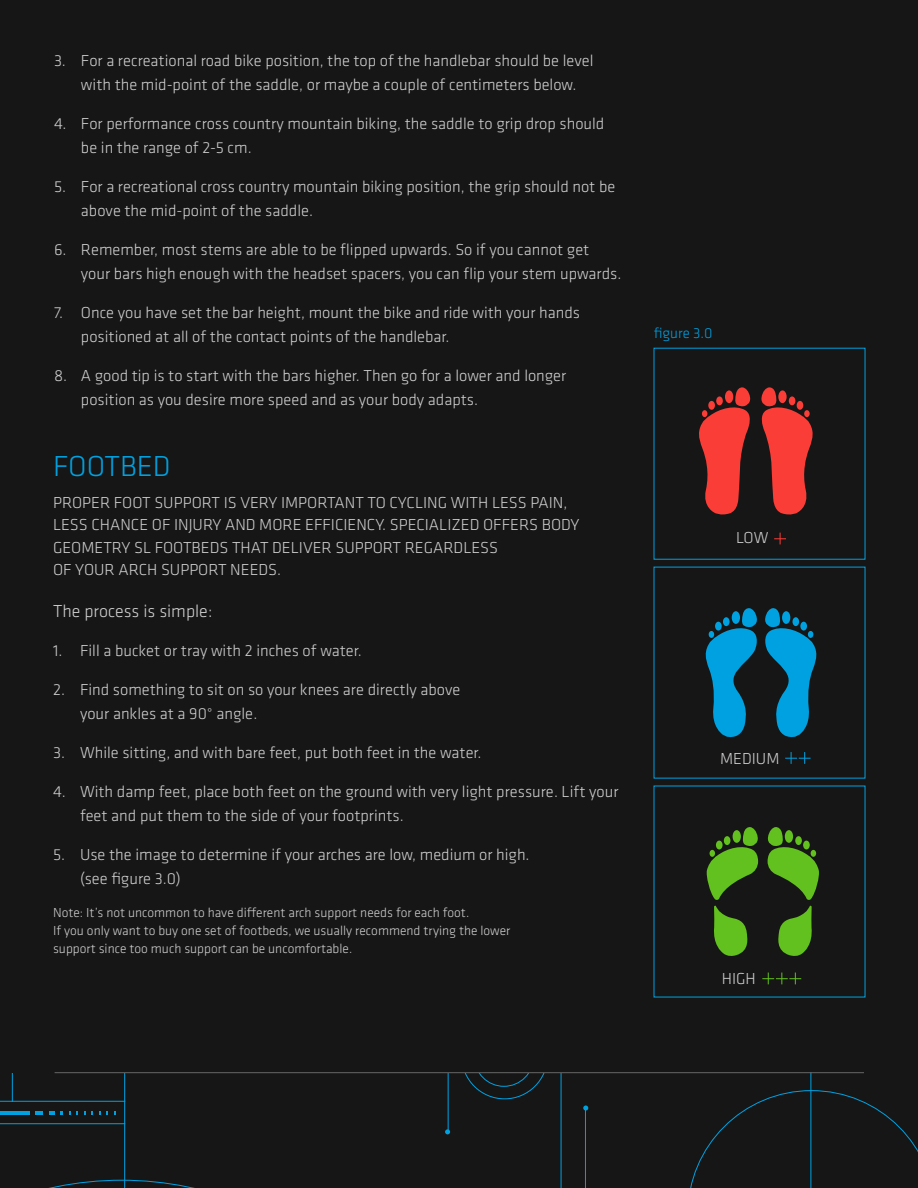
<style>
.page{position:relative;width:918px;height:1188px;background:#161616}
.page>*{position:absolute;margin:0;border:0;box-sizing:border-box;transform-origin:0 0}
.t1{font:300 30px "Klavika";color:#00a1e0}
.t2{font:300 18px "Klavika";color:#cfcfcf}
.t3{font:300 16.5px/24px "Klavika";color:#cfcfcf}
.t4{font:300 15px "Klavika";color:#00a1e1}
.t5{font:300 13.5px/18px "Klavika";color:#cfcfcf}
</style>
<div class="page">
<svg style="left:0;top:1073px;width:632px;height:115px"></svg>
<hr style="left:0;top:1111px;width:29px;height:4px;background:#00a1e1">
<svg style="left:36px;top:1111px;width:7px;height:4px"></svg>
<svg style="left:49px;top:1111px;width:5px;height:4px"></svg>
<svg style="left:11px;top:1073px;width:524px;height:30px"></svg>
<svg style="left:583px;top:1105px;width:5px;height:6px"></svg>
<svg style="left:632px;top:1073px;width:286px;height:115px"></svg>
<hr style="left:55px;top:1072px;width:809px;height:1px;background:#666">
<svg style="left:699px;top:387px;width:52px;height:128px"></svg>
<div style="left:708px;top:401px;width:7px;height:9px;background:#fb3d37;border-radius:50%"></div>
<div style="left:716px;top:396px;width:7px;height:9px;background:#fb3d37;border-radius:50%"></div>
<div style="left:725px;top:390px;width:8px;height:13px;background:#fb3d37;border-radius:50%"></div>
<svg style="left:761px;top:387px;width:52px;height:128px"></svg>
<div style="left:804px;top:410px;width:6px;height:7px;background:#fb3d37;border-radius:50%"></div>
<div style="left:797px;top:401px;width:6px;height:9px;background:#fb3d37;border-radius:50%"></div>
<div style="left:789px;top:396px;width:6px;height:9px;background:#fb3d37;border-radius:50%"></div>
<div style="left:778px;top:390px;width:9px;height:13px;background:#fb3d37;border-radius:50%"></div>
<svg style="left:705px;top:608px;width:112px;height:129px"></svg>
<div style="left:800px;top:622px;width:7px;height:9px;background:#00a1e0;border-radius:50%"></div>
<div style="left:793px;top:617px;width:6px;height:9px;background:#00a1e0;border-radius:50%"></div>
<div style="left:782px;top:611px;width:8px;height:13px;background:#00a1e0;border-radius:50%"></div>
<svg style="left:706px;top:827px;width:53px;height:129px"></svg>
<div style="left:716px;top:841px;width:7px;height:8px;background:#62c11e;border-radius:50%"></div>
<div style="left:724px;top:836px;width:6px;height:9px;background:#62c11e;border-radius:50%"></div>
<div style="left:733px;top:830px;width:8px;height:13px;background:#62c11e;border-radius:50%"></div>
<svg style="left:767px;top:827px;width:52px;height:129px"></svg>
<div style="left:803px;top:841px;width:7px;height:8px;background:#62c11e;border-radius:50%"></div>
<div style="left:795px;top:836px;width:7px;height:9px;background:#62c11e;border-radius:50%"></div>
<div style="left:785px;top:830px;width:8px;height:13px;background:#62c11e;border-radius:50%"></div>
<svg style="left:774px;top:533px;width:12px;height:11px"></svg>
<svg style="left:785px;top:752px;width:26px;height:12px"></svg>
<svg style="left:762px;top:973px;width:39px;height:11px"></svg>
<p class="t3" style="left:81px;top:49px;width:514px;text-indent:-27px">3. For a recreational road bike position, the top of the handlebar should be level with the mid-point of the saddle, or maybe a couple of centimeters below.</p>
<p class="t3" style="left:81px;top:112px;width:525px;text-indent:-27px">4. For performance cross country mountain biking, the saddle to grip drop should be in the range of 2-5 cm.</p>
<p class="t3" style="left:81px;top:175px;width:536px;text-indent:-27px">5. For a recreational cross country mountain biking position, the grip should not be above the mid-point of the saddle.</p>
<p class="t3" style="left:81px;top:238px;width:542px;text-indent:-27px">6. Remember, most stems are able to be flipped upwards. So if you cannot get your bars high enough with the headset spacers, you can flip your stem upwards.</p>
<p class="t3" style="left:81px;top:301px;width:500px;text-indent:-27px">7. Once you have set the bar height, mount the bike and ride with your hands positioned at all of the contact points of the handlebar.</p>
<p class="t3" style="left:81px;top:364px;width:487px;text-indent:-27px">8. A good tip is to start with the bars higher. Then go for a lower and longer position as you desire more speed and as your body adapts.</p>
<h1 class="t1" style="left:53px;top:450px;width:119px">FOOTBED</h1>
<p class="t3" style="left:53px;top:491px;width:528px;line-height:22.5px">PROPER FOOT SUPPORT IS VERY IMPORTANT TO CYCLING WITH LESS PAIN, LESS CHANCE OF INJURY AND MORE EFFICIENCY. SPECIALIZED OFFERS BODY GEOMETRY SL FOOTBEDS THAT DELIVER SUPPORT REGARDLESS<br>OF YOUR ARCH SUPPORT NEEDS.</p>
<p class="t2" style="left:53px;top:601px;width:161px">The process is simple:</p>
<p class="t3" style="left:53px;top:639px;width:310px">1. Fill a bucket or tray with 2 inches of water.</p>
<p class="t3" style="left:80px;top:678px;width:382px;text-indent:-27px">2. Find something to sit on so your knees are directly above your ankles at a 90° angle.</p>
<p class="t3" style="left:53px;top:741px;width:430px">3. While sitting, and with bare feet, put both feet in the water.</p>
<p class="t3" style="left:80px;top:780px;width:540px;text-indent:-27px">4. With damp feet, place both feet on the ground with very light pressure. Lift your feet and put them to the side of your footprints.</p>
<p class="t3" style="left:80px;top:843px;width:451px;text-indent:-27px">5. Use the image to determine if your arches are low, medium or high. (see figure 3.0)</p>
<p class="t5" style="left:53px;top:904px;width:459px">Note: It’s not uncommon to have different arch support needs for each foot.<br>If you only want to buy one set of footbeds, we usually recommend trying the lower support since too much support can be uncomfortable.</p>
<p class="t4" style="left:654px;top:325px;width:60px">figure 3.0</p>
<p class="t3" style="left:736px;top:526px;width:34px">LOW</p>
<p class="t3" style="left:720px;top:747px;width:61px">MEDIUM</p>
<p class="t3" style="left:722px;top:967px;width:35px">HIGH</p>
</div>
